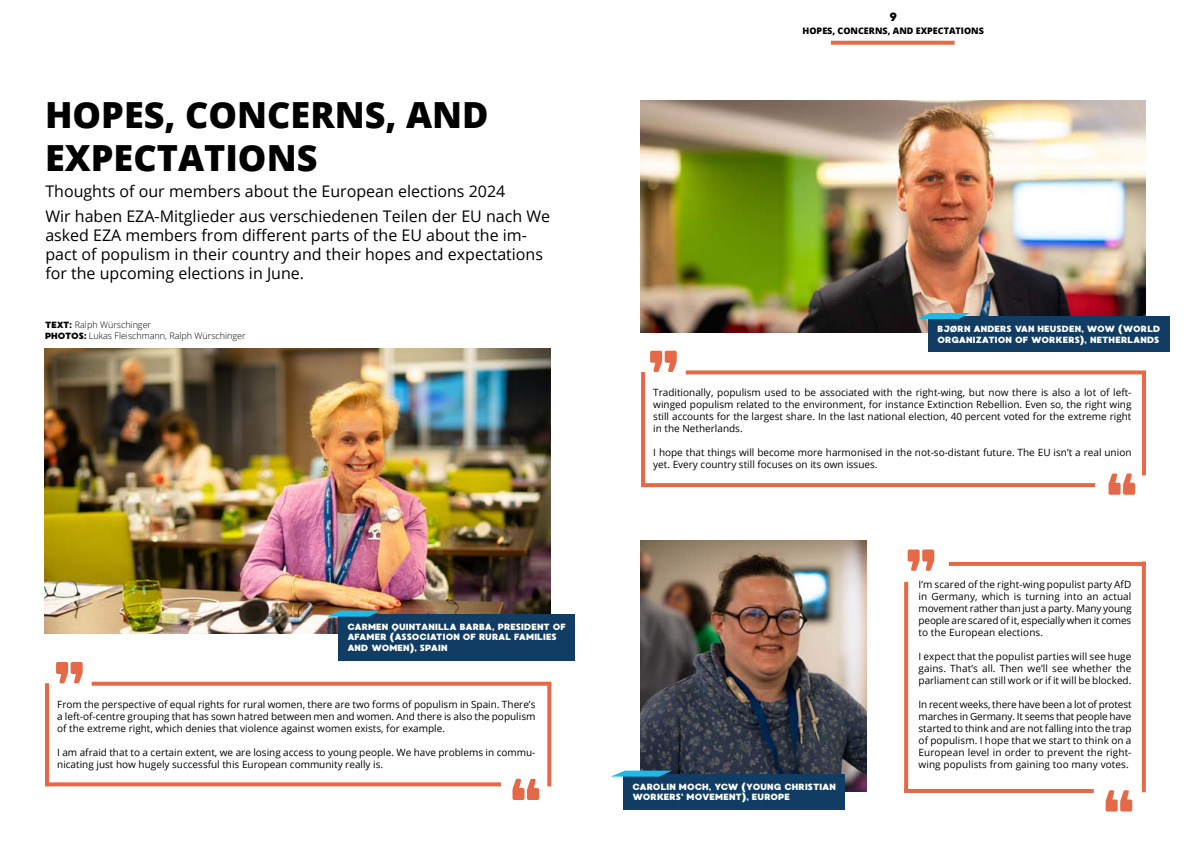
<style>
.page{position:relative;width:1191px;height:842px;background:#fff}
.page>*{position:absolute;margin:0;border:0;box-sizing:border-box;transform-origin:0 0}
.t1{font:70px "MADE Waffle Soft";color:#e56947}
.t2{font:800 36px/43.2px "Open Sans";color:#000}
.t3{font:16px/19px "Open Sans";color:#000}
.t4{font:12px "MADE Waffle Soft";color:#000}
.t5{font:10px/12px "Open Sans";color:#000;text-align:justify}
.t6{font:9px/10.8px "MADE Waffle Soft";letter-spacing:.01em;color:#fff}
.t7{font:300 9px/10.8px "Open Sans";color:#000}
.t8{font:800 9px "Open Sans";color:#000}
.s1{font-family:"MADE Waffle Soft";font-weight:400}
</style>
<div class="page">
<svg style="left:831px;top:41px;width:123px;height:4px"></svg>
<img style="left:44px;top:349px;width:506px;height:285px">
<svg style="left:92px;top:682px;width:459px;height:4px;background:#e67353"></svg>
<svg style="left:49px;top:782px;width:452px;height:4px;background:#e77758"></svg>
<svg style="left:547px;top:683px;width:4px;height:103px"></svg>
<hr style="left:45px;top:683px;width:4px;height:103px;background:#e56947">
<svg style="left:56px;top:662px;width:27px;height:21px"></svg>
<svg style="left:512px;top:779px;width:27px;height:21px"></svg>
<div style="left:338px;top:614px;width:237px;height:46px;background:#113c63"></div>
<svg style="left:327px;top:611px;width:53px;height:6px"></svg>
<img style="left:640px;top:100px;width:506px;height:232px">
<div style="left:928px;top:316px;width:242px;height:36px;background:#113c63"></div>
<svg style="left:917px;top:313px;width:53px;height:6px"></svg>
<svg style="left:685px;top:370px;width:461px;height:4px;background:#e77a5b"></svg>
<svg style="left:645px;top:483px;width:450px;height:4px;background:#e56d4c"></svg>
<hr style="left:1142px;top:372px;width:4px;height:103px;background:#e56947">
<svg style="left:641px;top:372px;width:4px;height:115px"></svg>
<svg style="left:650px;top:351px;width:26px;height:21px"></svg>
<svg style="left:1108px;top:473px;width:27px;height:22px"></svg>
<img style="left:640px;top:541px;width:226px;height:251px">
<svg style="left:948px;top:562px;width:198px;height:4px"></svg>
<hr style="left:904px;top:789px;width:189px;height:4px;background:#e56947">
<svg style="left:1141px;top:561px;width:4px;height:231px"></svg>
<svg style="left:904px;top:582px;width:4px;height:211px"></svg>
<div style="left:623px;top:774px;width:222px;height:35px;background:#113c63"></div>
<svg style="left:611px;top:771px;width:61px;height:6px"></svg>
<h2 class="t2" style="left:45px;top:91px;width:445px">HOPES, CONCERNS, AND<br>EXPECTATIONS</h2>
<h3 class="t3" style="left:45px;top:179px;width:506px;line-height:24.7px">Thoughts of our members about the European elections 2024<br>Wir haben EZA-Mitglieder aus verschiedenen Teilen der EU nach We</h3>
<h3 class="t3" style="left:45px;top:225px;width:499px">asked EZA members from different parts of the EU about the im&shy;pact of populism in their country and their hopes and expectations for the upcoming elections in June.</h3>
<p class="t7" style="left:45px;top:319px;width:202px"><span class="s1">TEXT:</span> Ralph Würschinger<br><span class="s1">PHOTOS:</span> Lukas Fleischmann, Ralph Würschinger</p>
<p class="t6" style="left:347px;top:621px;width:220px">CARMEN QUINTANILLA BARBA, PRESIDENT OF<br>AFAMER (ASSOCIATION OF RURAL FAMILIES<br>AND WOMEN), SPAIN</p>
<p class="t5" style="left:57px;top:698px;width:480px">From the perspective of equal rights for rural women, there are two forms of populism in Spain. There’s a left-of-centre grouping that has sown hatred between men and women. And there is also the populism of the extreme right, which denies that violence against women exists, for example.</p>
<p class="t5" style="left:57px;top:746px;width:480px">I am afraid that to a certain extent, we are losing access to young people. We have problems in commu&shy;nicating just how hugely successful this European community really is.</p>
<p class="t4" style="left:889px;top:9px;width:9px">9</p>
<p class="t8" style="left:802px;top:24px;width:183px">HOPES, CONCERNS, AND EXPECTATIONS</p>
<p class="t6" style="left:937px;top:324px;width:224px">BJØRN ANDERS VAN HEUSDEN, WOW (WORLD<br>ORGANIZATION OF WORKERS), NETHERLANDS</p>
<p class="t5" style="left:653px;top:386px;width:480px">Traditionally, populism used to be associated with the right-wing, but now there is also a lot of left&shy;winged populism related to the environment, for instance Extinction Rebellion. Even so, the right wing still accounts for the largest share. In the last national election, 40 percent voted for the extreme right in the Netherlands.</p>
<p class="t5" style="left:653px;top:446px;width:480px">I hope that things will become more harmonised in the not-so-distant future. The EU isn’t a real union yet. Every country still focuses on its own issues.</p>
<h1 class="t1" style="left:904px;top:494px;width:35px">„</h1>
<p class="t6" style="left:632px;top:781px;width:205px">CAROLIN MOCH, YCW (YOUNG CHRISTIAN<br>WORKERS‘ MOVEMENT), EUROPE</p>
<p class="t5" style="left:918px;top:578px;width:214px">I’m scared of the right-wing populist party AfD in Germany, which is turning into an actual movement rather than just a party. Many young people are scared of it, especially when it comes to the European elections.</p>
<p class="t5" style="left:918px;top:650px;width:214px">I expect that the populist parties will see huge gains. That’s all. Then we’ll see whether the parliament can still work or if it will be blocked.</p>
<p class="t5" style="left:918px;top:698px;width:215px">In recent weeks, there have been a lot of protest marches in Germany. It seems that people have started to think and are not falling into the trap of populism. I hope that we start to think on a European level in order to prevent the right&shy;wing populists from gaining too many votes.</p>
<h1 class="t1" style="left:1102px;top:776px;width:35px">“</h1>
</div>
